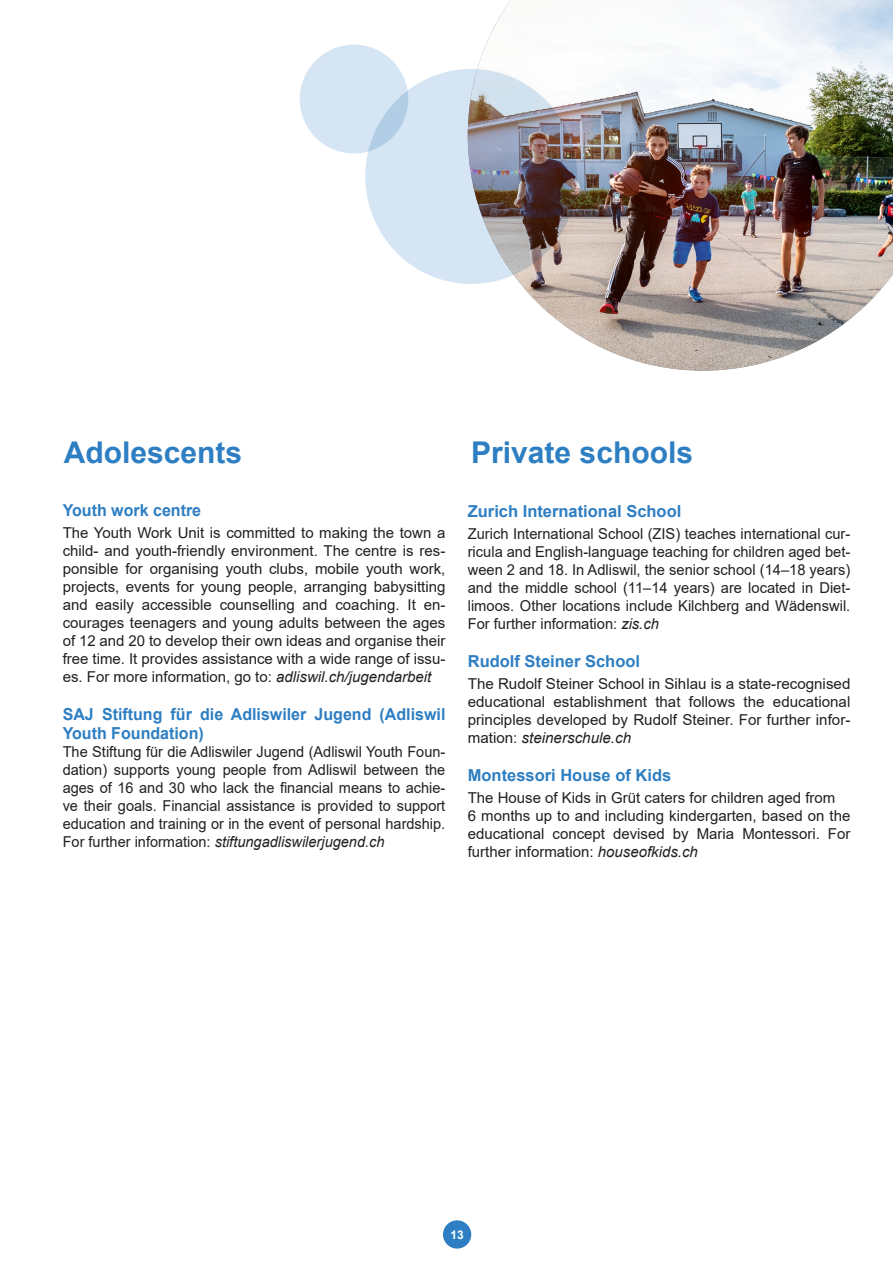
<style>
.page{position:relative;width:893px;height:1263px;background:#fff}
.page>*{position:absolute;margin:0;border:0;box-sizing:border-box;transform-origin:0 0}
.Titel{font:700 30px "Arial";color:#2d7ec2}
.Lead{font:700 16.5px "Arial";color:#2d7ec2}
.Lauftext{font:700 16.5px/19.8px "Arial";color:#2d7ec2}
.Lauftext-2{font:15px/18px "Arial";color:#231f20;text-align:justify}
.Aufzählung{font:700 12px "Arial";color:#fff}
.s1{font-style:italic}
</style>
<div class="page">
<img style="left:477px;top:0;width:416px;height:371px">
<svg style="left:365px;top:69px;width:212px;height:215px;background:#b1b5bf"></svg>
<svg style="left:300px;top:45px;width:108px;height:108px;background:#d1e2f1"></svg>
<div style="left:443px;top:1220px;width:28px;height:28px;background:#2d7ec2;border-radius:50%"></div>
<p class="Titel" style="left:64px;top:431px;width:180px">Adolescents</p>
<p class="Lead" style="left:63px;top:498px;width:140px">Youth work centre</p>
<p class="Lauftext-2" style="left:63px;top:523px;width:384px">The Youth Work Unit is committed to making the town a child- and youth-friendly environment. The centre is res&shy;ponsible for organising youth clubs, mobile youth work, projects, events for young people, arranging babysitting and easily accessible counselling and coaching. It en&shy;courages teenagers and young adults between the ages of 12 and 20 to develop their own ideas and organise their free time. It provides assistance with a wide range of issu&shy;es. For more information, go to: <span class="s1">adliswil.ch/jugendarbeit</span></p>
<p class="Lauftext" style="left:63px;top:704px;width:384px">SAJ Stiftung für die Adliswiler Jugend (Adliswil<br>Youth Foundation)</p>
<p class="Lauftext-2" style="left:63px;top:743px;width:384px">The Stiftung für die Adliswiler Jugend (Adliswil Youth Foun&shy;dation) supports young people from Adliswil between the ages of 16 and 30 who lack the financial means to achie&shy;ve their goals. Financial assistance is provided to support education and training or in the event of personal hardship.<br>For further information: <span class="s1">stiftungadliswilerjugend.ch</span></p>
<p class="Titel" style="left:471px;top:431px;width:223px">Private schools</p>
<p class="Lead" style="left:468px;top:500px;width:215px">Zurich International School</p>
<p class="Lauftext-2" style="left:468px;top:525px;width:384px">Zurich International School (ZIS) teaches international cur&shy;ricula and English-language teaching for children aged bet&shy;ween 2 and 18. In Adliswil, the senior school (14–18 years) and the middle school (11–14 years) are located in Diet&shy;limoos. Other locations include Kilchberg and Wädenswil.<br>For further information: <span class="s1">zis.ch</span></p>
<p class="Lead" style="left:468px;top:650px;width:174px">Rudolf Steiner School</p>
<p class="Lauftext-2" style="left:468px;top:675px;width:384px">The Rudolf Steiner School in Sihlau is a state-recognised educational establishment that follows the educational principles developed by Rudolf Steiner. For further infor&shy;mation: <span class="s1">steinerschule.ch</span></p>
<p class="Lead" style="left:468px;top:764px;width:205px">Montessori House of Kids</p>
<p class="Lauftext-2" style="left:468px;top:789px;width:369px">The House of Kids in Grüt caters for children aged from</p>
<p class="Lauftext-2" style="left:468px;top:807px;width:384px">6 months up to and including kindergarten, based on the educational concept devised by Maria Montessori. For further information: <span class="s1">houseofkids.ch</span></p>
<p class="Aufzählung" style="left:450px;top:1226px;width:15px">13</p>
</div>
